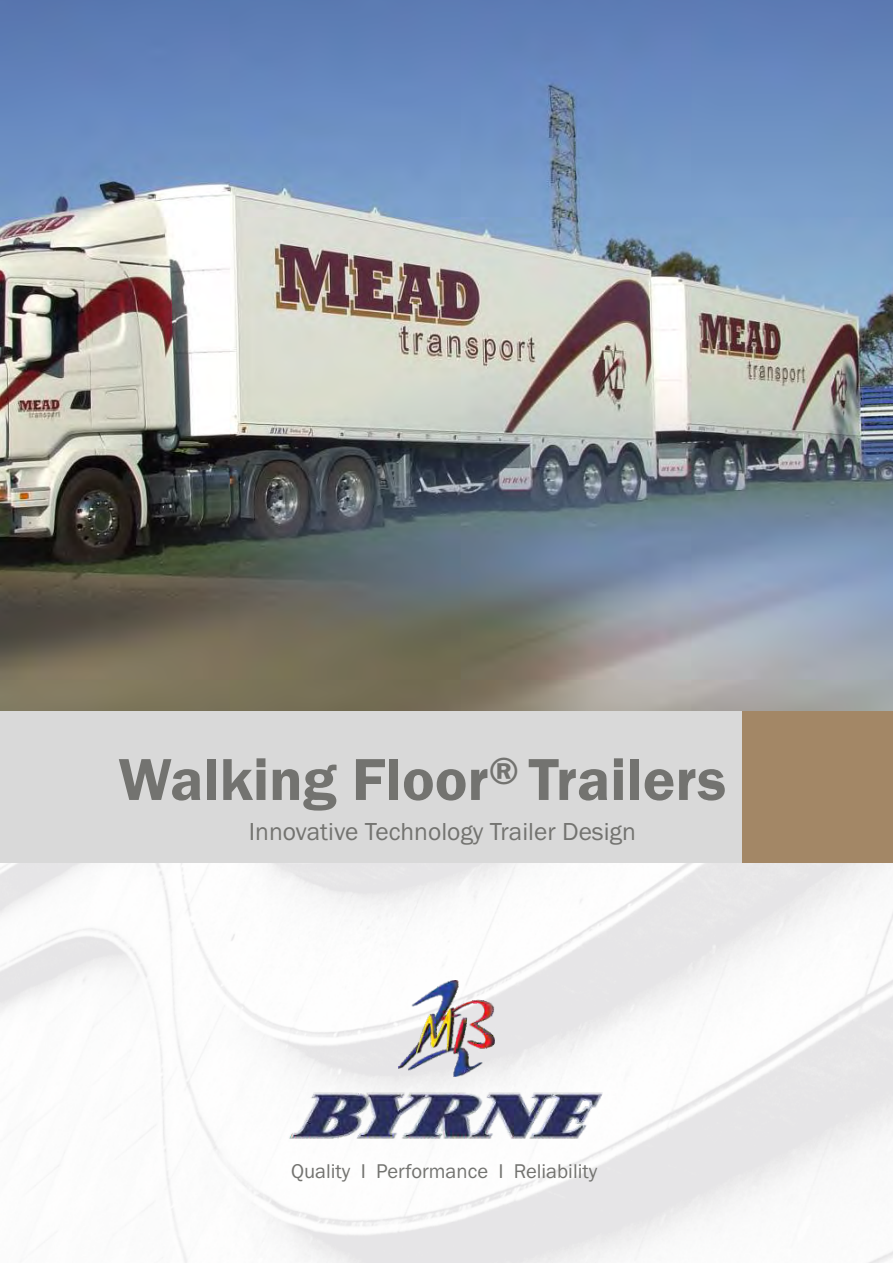
<style>
.page{position:relative;width:893px;height:1263px;background:#fff}
.page>*{position:absolute;margin:0;border:0;box-sizing:border-box;transform-origin:0 0}
.t1{font:600 61.2px "Franklin Gothic";color:#737370}
.t2{font:25.5px "Franklin Gothic";color:#737370}
.t3{font:20.55px "Franklin Gothic";color:#737370}
</style>
<div class="page">
<img style="left:0;top:862px;width:893px;height:401px">
<img style="left:0;top:0;width:893px;height:711px">
<div style="left:742px;top:711px;width:151px;height:151px;background:#a38766"></div>
<img style="left:283px;top:1088px;width:327px;height:58px">
<img style="left:398px;top:981px;width:97px;height:95px">
<div style="left:0;top:711px;width:742px;height:151px;background:#d9d9d9"></div>
<h1 class="t1" style="left:118px;top:757px;width:609px">Walking Floor<sup>®</sup> Trailers</h1>
<p class="t2" style="left:249px;top:822px;width:389px">Innovative Technology Trailer Design</p>
<p class="t3" style="left:291px;top:1164px;width:308px">Quality I Performance I Reliability</p>
</div>
